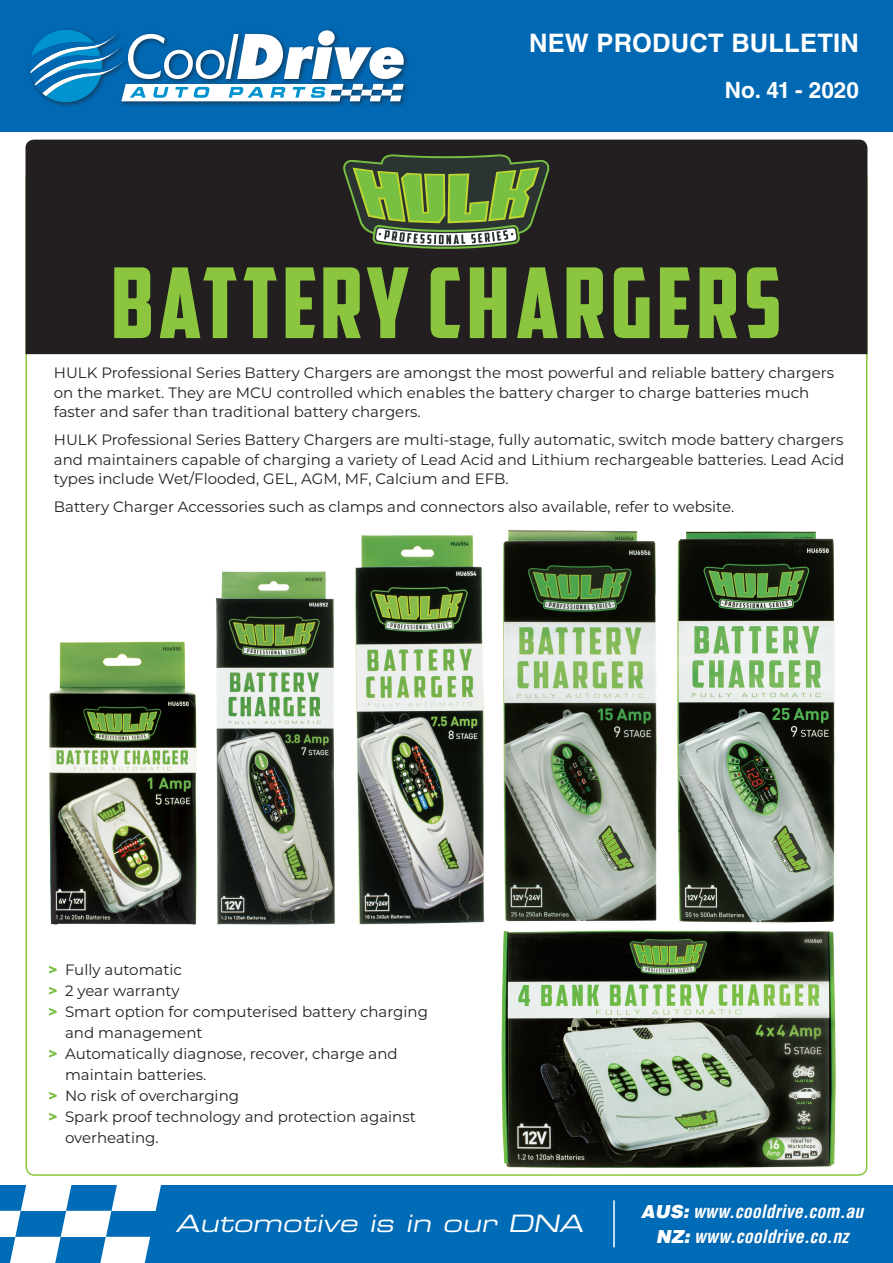
<style>
.page{position:relative;width:893px;height:1263px;background:#fff}
.page>*{position:absolute;margin:0;border:0;box-sizing:border-box;transform-origin:0 0}
.t1{font:97.5px "American Captain";letter-spacing:.05em;color:#8bc63e}
.t2{font:700 25.5px "Helvetica";letter-spacing:.01em;color:#fff}
.t3{font:italic 24px "Eurostile Extended Two";color:#fff}
.t4{font:700 22.5px "Helvetica";color:#fff}
.t5{font:italic 700 condensed 18px "Helvetica";color:#fff}
.t6{font:15px/19.5px "Montserrat";color:#231f20}
.s1{color:#78c042}
.s2{font-weight:900;font-stretch:normal}
</style>
<div class="page">
<div style="left:0;top:0;width:893px;height:132px;background:#0168b3"></div>
<div style="left:27px;top:27px;width:383px;height:81px;background:#231f20;opacity:.5"></div>
<svg style="left:30px;top:27px;width:374px;height:77px"></svg>
<div style="left:0;top:1185px;width:893px;height:78px;background:#006bb6"></div>
<hr style="left:613px;top:1200px;width:2px;height:47px;background:#fff">
<svg style="left:0;top:1185px;width:161px;height:78px"></svg>
<svg style="left:49px;top:966px;width:8px;height:8px"></svg>
<svg style="left:49px;top:987px;width:8px;height:8px"></svg>
<svg style="left:49px;top:1008px;width:8px;height:8px"></svg>
<svg style="left:49px;top:1050px;width:8px;height:8px"></svg>
<svg style="left:49px;top:1092px;width:8px;height:8px"></svg>
<svg style="left:49px;top:1113px;width:8px;height:8px"></svg>
<div style="left:26px;top:140px;width:841px;height:214px;background:#231f20"></div>
<img style="left:49px;top:641px;width:148px;height:284px">
<svg style="left:342px;top:154px;width:208px;height:96px;background:#5c773f"></svg>
<img style="left:215px;top:571px;width:120px;height:354px">
<img style="left:355px;top:535px;width:130px;height:390px">
<img style="left:503px;top:529px;width:154px;height:392px">
<img style="left:677px;top:531px;width:158px;height:390px">
<img style="left:493px;top:921px;width:353px;height:254px">
<h2 class="t2" style="left:529px;top:28px;width:331px">NEW PRODUCT BULLETIN</h2>
<h3 class="t4" style="left:725px;top:76px;width:135px">No. 41 - 2020</h3>
<h1 class="t1" style="left:111px;top:244px;width:672px">BATTERY CHARGERS</h1>
<p class="t6" style="left:54px;top:362px;width:782px">HULK Professional Series Battery Chargers are amongst the most powerful and reliable battery chargers on the market. They are MCU controlled which enables the battery charger to charge batteries much faster and safer than traditional battery chargers.</p>
<p class="t6" style="left:54px;top:429px;width:792px;text-align:justify">HULK Professional Series Battery Chargers are multi-stage, fully automatic, switch mode battery chargers and maintainers capable of charging a variety of Lead Acid and Lithium rechargeable batteries. Lead Acid types include Wet/Flooded, GEL, AGM, MF, Calcium and EFB.</p>
<p class="t6" style="left:54px;top:496px;width:682px">Battery Charger Accessories such as clamps and connectors also available, refer to website.</p>
<p class="t6" style="left:49px;top:959px;width:135px"><span class="s1">&gt;</span> Fully automatic</p>
<p class="t6" style="left:49px;top:980px;width:133px"><span class="s1">&gt;</span> 2 year warranty</p>
<p class="t6" style="left:49px;top:1001px;width:381px"><span class="s1">&gt;</span> Smart option for computerised battery charging</p>
<p class="t6" style="left:65px;top:1022px;width:139px">and management</p>
<p class="t6" style="left:49px;top:1043px;width:351px"><span class="s1">&gt;</span> Automatically diagnose, recover, charge and</p>
<p class="t6" style="left:65px;top:1064px;width:143px">maintain batteries.</p>
<p class="t6" style="left:49px;top:1085px;width:192px"><span class="s1">&gt;</span> No risk of overcharging</p>
<p class="t6" style="left:49px;top:1106px;width:369px"><span class="s1">&gt;</span> Spark proof technology and protection against</p>
<p class="t6" style="left:65px;top:1127px;width:95px">overheating.</p>
<h3 class="t3" style="left:176px;top:1207px;width:415px">Automotive is in our DNA</h3>
<p class="t5" style="left:641px;top:1200px;width:224px"><span class="s2">AUS:</span> www.cooldrive.com.au</p>
<p class="t5" style="left:656px;top:1226px;width:194px"><span class="s2">NZ:</span> www.cooldrive.co.nz</p>
</div>
